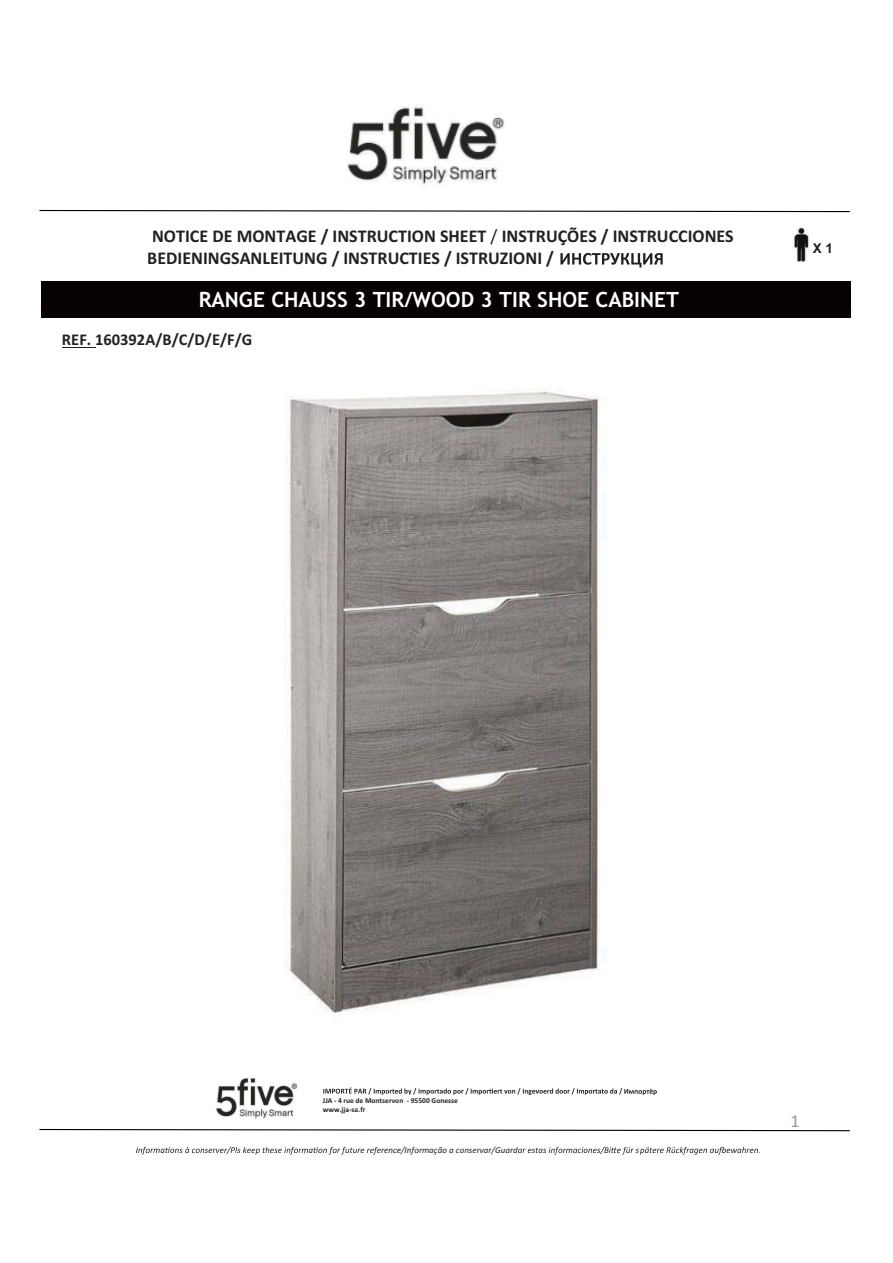
<style>
.page{position:relative;width:893px;height:1263px;background:#fff}
.page>*{position:absolute;margin:0;border:0;box-sizing:border-box;transform-origin:0 0}
.t1{font:700 21px "Trebuchet MS";color:#fff}
.t2{font:700 18px/21.6px "Calibri";color:#232021}
.t3{font:18px "Calibri";color:#93989d}
.t4{font:700 16.5px "Calibri";color:#232021}
.t5{font:700 13.5px "Arial";color:#232021}
.t6{font:italic 9px "Calibri";color:#232021}
.t7{font:italic 9px "Arial";color:#3c567d}
.t8{font:700 7.5px/9px "Calibri";letter-spacing:.005em;color:#232021}
.s1{font-weight:400}
</style>
<div class="page">
<svg style="left:136px;top:1147px;width:245px;height:8px"></svg>
<svg style="left:518px;top:1147px;width:240px;height:8px"></svg>
<img style="left:792px;top:228px;width:17px;height:33px">
<div style="left:41px;top:281px;width:810px;height:37px;background:#070101"></div>
<hr style="left:62px;top:347px;width:33px;height:1px;background:#232021">
<svg style="left:39px;top:209px;width:811px;height:4px"></svg>
<svg style="left:39px;top:1128px;width:811px;height:4px"></svg>
<img style="left:347px;top:104px;width:157px;height:81px">
<img style="left:216px;top:1077px;width:82px;height:42px">
<svg style="left:560px;top:253px;width:103px;height:15px"></svg>
<svg style="left:323px;top:1087px;width:334px;height:8px"></svg>
<img style="left:284px;top:388px;width:316px;height:627px">
<p class="t2" style="left:147px;top:225px;width:588px">NOTICE DE MONTAGE / INSTRUCTION SHEET <span class="s1">/</span> INSTRUÇÕES / INSTRUCCIONES<br>BEDIENINGSANLEITUNG / INSTRUCTIES / ISTRUZIONI /</p>
<p class="t1" style="left:199px;top:287px;width:482px">RANGE CHAUSS 3 TIR/WOOD 3 TIR SHOE CABINET</p>
<p class="t4" style="left:62px;top:330px;width:192px">REF. 160392A/B/C/D/E/F/G</p>
<p class="t5" style="left:813px;top:243px;width:22px">X 1</p>
<p class="t8" style="left:323px;top:1095px;width:137px">JJA - 4 rue de Montservon - 95500 Gonesse www.jja-sa.fr</p>
<p class="t6" style="left:381px;top:1145px;width:138px">rence/Informação a conservar/Guard</p>
<p class="t7" style="left:758px;top:1145px;width:4px">.</p>
<p class="t3" style="left:790px;top:1110px;width:11px">1</p>
</div>
